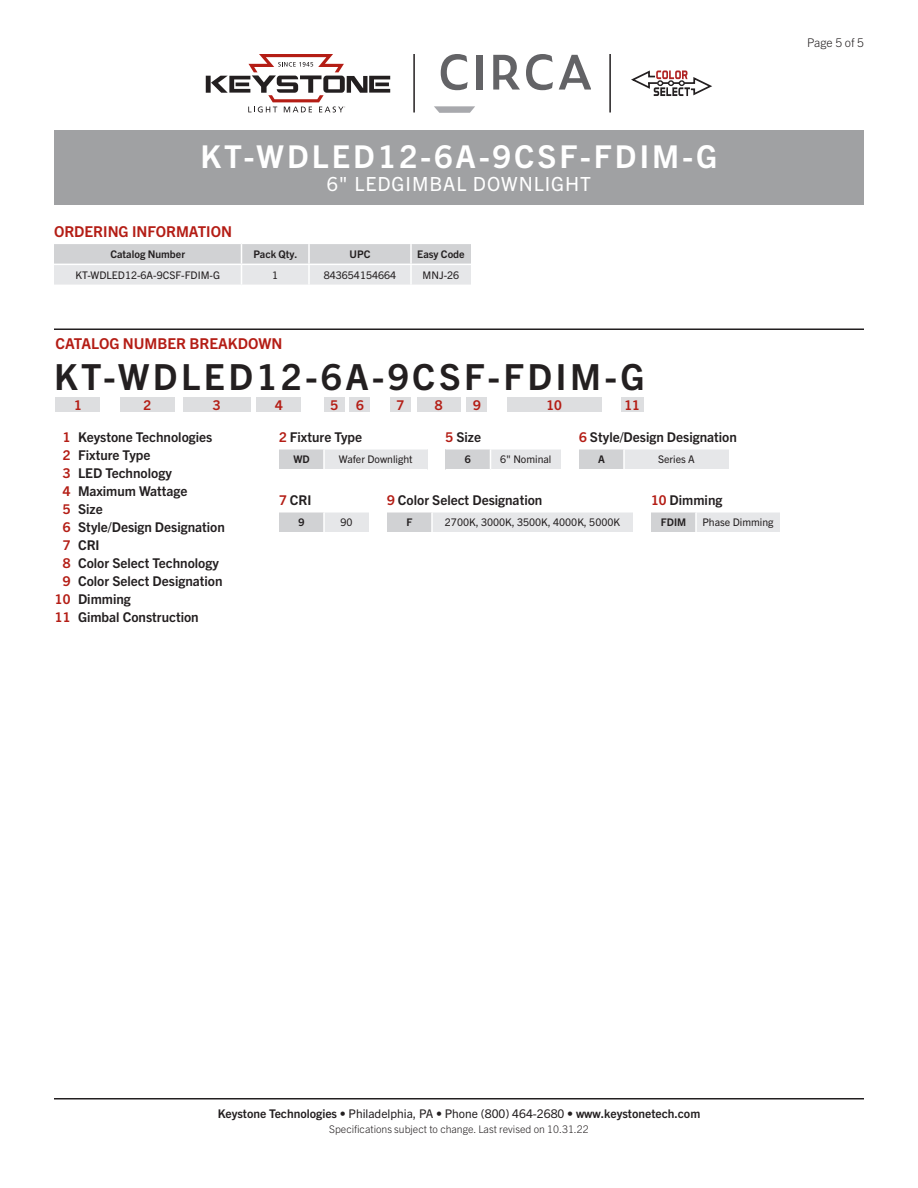
<style>
.page{position:relative;width:918px;height:1188px;background:#fff}
.page>*{position:absolute;margin:0;border:0;box-sizing:border-box;transform-origin:0 0}
.CatalogNumber{font:700 36px "Trade Gothic Next LT Pro";letter-spacing:.1em;color:#231f20}
.t1{font:700 31.5px "Trade Gothic Next LT Pro";letter-spacing:.1em;color:#fff}
.SubTitle{font:19.5px "Trade Gothic Next LT Pro";letter-spacing:.05em;color:#fff}
.Heading_01{font:700 15px "Trade Gothic Next LT Pro";color:#b41d15}
.Catalog_Key{font:700 13.5px "Trade Gothic Next LT Pro";color:#231f20}
.Catalog_Key_Table_He{font:700 13.5px "Trade Gothic Next LT Pro";color:#231f20}
.Catalog_BarNumber{font:700 13.5px "Trade Gothic Next LT Pro";color:#b41d15}
.t2{font:700 12px "Trade Gothic Next LT Pro";color:#231f20}
.Page{font:300 12px "Trade Gothic Next LT Pro";color:#231f20}
.Table_Text{font:10.5px "Trade Gothic Next LT Pro";color:#231f20}
.Rev{font:300 10.5px "Trade Gothic Next LT Pro";color:#231f20}
.Table_Header{font:700 10.5px "Trade Gothic Next LT Pro";color:#231f20}
.Table_Text-2{font:700 10.5px "Trade Gothic Next LT Pro";color:#231f20}
.s1{color:#b41d15}
.s2{font-weight:400}
</style>
<div class="page">
<hr style="left:54px;top:1098px;width:810px;height:2px;background:#231f20">
<hr style="left:54px;top:328px;width:810px;height:2px;background:#231f20">
<div style="left:56px;top:398px;width:44px;height:14px;background:#dddee0"></div>
<div style="left:120px;top:398px;width:55px;height:14px;background:#dddee0"></div>
<div style="left:507px;top:398px;width:95px;height:14px;background:#dddee0"></div>
<div style="left:621px;top:398px;width:23px;height:14px;background:#dddee0"></div>
<div style="left:183px;top:398px;width:67px;height:14px;background:#dddee0"></div>
<div style="left:350px;top:398px;width:20px;height:14px;background:#dddee0"></div>
<div style="left:256px;top:398px;width:46px;height:14px;background:#dddee0"></div>
<div style="left:324px;top:398px;width:21px;height:14px;background:#dddee0"></div>
<div style="left:390px;top:398px;width:21px;height:14px;background:#dddee0"></div>
<div style="left:417px;top:398px;width:43px;height:14px;background:#dddee0"></div>
<div style="left:466px;top:398px;width:22px;height:14px;background:#dddee0"></div>
<svg style="left:54px;top:244px;width:417px;height:41px;background:#dddedf"></svg>
<hr style="left:309px;top:264px;width:102px;height:1px;background:#fff">
<hr style="left:308px;top:265px;width:2px;height:20px;background:#fff">
<hr style="left:411px;top:264px;width:60px;height:1px;background:#fff">
<hr style="left:410px;top:265px;width:2px;height:20px;background:#fff">
<div style="left:387px;top:512px;width:45px;height:21px;background:#d1d2d4"></div>
<div style="left:432px;top:512px;width:201px;height:21px;background:#e6e7e9"></div>
<svg style="left:431px;top:513px;width:2px;height:19px"></svg>
<hr style="left:387px;top:511px;width:45px;height:2px;background:#fff">
<hr style="left:432px;top:511px;width:201px;height:2px;background:#fff">
<hr style="left:387px;top:532px;width:45px;height:2px;background:#fff">
<hr style="left:432px;top:532px;width:201px;height:2px;background:#fff">
<div style="left:279px;top:449px;width:45px;height:21px;background:#d1d2d4"></div>
<div style="left:324px;top:449px;width:104px;height:21px;background:#e6e7e9"></div>
<svg style="left:323px;top:450px;width:2px;height:19px"></svg>
<hr style="left:279px;top:448px;width:45px;height:2px;background:#fff">
<hr style="left:324px;top:448px;width:104px;height:2px;background:#fff">
<hr style="left:279px;top:469px;width:45px;height:2px;background:#fff">
<hr style="left:324px;top:469px;width:104px;height:2px;background:#fff">
<div style="left:446px;top:449px;width:44px;height:21px;background:#d1d2d4"></div>
<div style="left:490px;top:449px;width:71px;height:21px;background:#e6e7e9"></div>
<svg style="left:490px;top:450px;width:1px;height:19px"></svg>
<hr style="left:446px;top:448px;width:44px;height:2px;background:#fff">
<hr style="left:490px;top:448px;width:71px;height:2px;background:#fff">
<hr style="left:446px;top:469px;width:44px;height:2px;background:#fff">
<hr style="left:490px;top:469px;width:71px;height:2px;background:#fff">
<div style="left:579px;top:449px;width:45px;height:21px;background:#d1d2d4"></div>
<div style="left:624px;top:449px;width:105px;height:21px;background:#e6e7e9"></div>
<svg style="left:623px;top:450px;width:2px;height:19px"></svg>
<hr style="left:579px;top:448px;width:45px;height:2px;background:#fff">
<hr style="left:624px;top:448px;width:105px;height:2px;background:#fff">
<hr style="left:579px;top:469px;width:45px;height:2px;background:#fff">
<hr style="left:624px;top:469px;width:105px;height:2px;background:#fff">
<div style="left:279px;top:512px;width:45px;height:21px;background:#d1d2d4"></div>
<div style="left:324px;top:512px;width:45px;height:21px;background:#e6e7e9"></div>
<svg style="left:323px;top:513px;width:2px;height:19px"></svg>
<hr style="left:279px;top:511px;width:45px;height:2px;background:#fff">
<hr style="left:324px;top:511px;width:45px;height:2px;background:#fff">
<hr style="left:279px;top:532px;width:45px;height:2px;background:#fff">
<hr style="left:324px;top:532px;width:45px;height:2px;background:#fff">
<div style="left:651px;top:512px;width:45px;height:21px;background:#d1d2d4"></div>
<div style="left:696px;top:512px;width:84px;height:21px;background:#e6e7e9"></div>
<svg style="left:695px;top:513px;width:2px;height:19px"></svg>
<hr style="left:651px;top:511px;width:45px;height:2px;background:#fff">
<hr style="left:696px;top:511px;width:84px;height:2px;background:#fff">
<hr style="left:651px;top:532px;width:45px;height:2px;background:#fff">
<hr style="left:696px;top:532px;width:84px;height:2px;background:#fff">
<svg style="left:631px;top:70px;width:81px;height:26px"></svg>
<hr style="left:413px;top:54px;width:2px;height:58px;background:#231f20">
<hr style="left:609px;top:54px;width:2px;height:58px;background:#231f20">
<svg style="left:206px;top:54px;width:184px;height:58px"></svg>
<svg style="left:441px;top:54px;width:27px;height:36px"></svg>
<div style="left:477px;top:55px;width:6px;height:35px;background:#636366"></div>
<svg style="left:493px;top:55px;width:27px;height:35px"></svg>
<svg style="left:526px;top:54px;width:27px;height:36px"></svg>
<svg style="left:559px;top:55px;width:32px;height:35px"></svg>
<svg style="left:434px;top:106px;width:41px;height:6px"></svg>
<div style="left:54px;top:130px;width:810px;height:75px;background:#a0a1a3"></div>
<p class="Page" style="left:807px;top:34px;width:58px">Page 5 of 5</p>
<p class="t1" style="left:201px;top:135px;width:518px">KT-WDLED12-6A-9CSF-FDIM-G</p>
<p class="SubTitle" style="left:327px;top:171px;width:266px">6" LEDGIMBAL DOWNLIGHT</p>
<p class="Heading_01" style="left:54px;top:221px;width:180px">ORDERING INFORMATION</p>
<p class="Table_Header" style="left:110px;top:247px;width:76px">Catalog Number</p>
<p class="Table_Header" style="left:254px;top:247px;width:45px">Pack Qty.</p>
<p class="Table_Header" style="left:350px;top:247px;width:22px">UPC</p>
<p class="Table_Header" style="left:417px;top:247px;width:49px">Easy Code</p>
<p class="Table_Text" style="left:75px;top:268px;width:146px">KT-WDLED12-6A-9CSF-FDIM-G</p>
<p class="Table_Text" style="left:272px;top:268px;width:8px">1</p>
<p class="Table_Text" style="left:324px;top:268px;width:74px">843654154664</p>
<p class="Table_Text" style="left:423px;top:268px;width:38px">MNJ-26</p>
<p class="Heading_01" style="left:56px;top:333px;width:228px">CATALOG NUMBER BREAKDOWN</p>
<p class="CatalogNumber" style="left:54px;top:352px;width:592px">KT-WDLED12-6A-9CSF-FDIM-G</p>
<p class="Catalog_BarNumber" style="left:74px;top:396px;width:9px">1</p>
<p class="Catalog_BarNumber" style="left:143px;top:396px;width:9px">2</p>
<p class="Catalog_BarNumber" style="left:213px;top:396px;width:9px">3</p>
<p class="Catalog_BarNumber" style="left:275px;top:396px;width:9px">4</p>
<p class="Catalog_BarNumber" style="left:331px;top:396px;width:9px">5</p>
<p class="Catalog_BarNumber" style="left:356px;top:396px;width:9px">6</p>
<p class="Catalog_BarNumber" style="left:397px;top:396px;width:9px">7</p>
<p class="Catalog_BarNumber" style="left:435px;top:396px;width:9px">8</p>
<p class="Catalog_BarNumber" style="left:473px;top:396px;width:9px">9</p>
<p class="Catalog_BarNumber" style="left:547px;top:396px;width:17px">10</p>
<p class="Catalog_BarNumber" style="left:625px;top:396px;width:17px">11</p>
<p class="Catalog_Key" style="left:63px;top:428px;width:151px"><span class="s1">1</span> Keystone Technologies</p>
<p class="Catalog_Key" style="left:63px;top:446px;width:89px"><span class="s1">2</span> Fixture Type</p>
<p class="Catalog_Key" style="left:63px;top:464px;width:111px"><span class="s1">3</span> LED Technology</p>
<p class="Catalog_Key" style="left:63px;top:482px;width:126px"><span class="s1">4</span> Maximum Wattage</p>
<p class="Catalog_Key" style="left:63px;top:500px;width:41px"><span class="s1">5</span> Size</p>
<p class="Catalog_Key" style="left:63px;top:518px;width:164px"><span class="s1">6</span> Style/Design Designation</p>
<p class="Catalog_Key" style="left:63px;top:536px;width:38px"><span class="s1">7</span> CRI</p>
<p class="Catalog_Key" style="left:63px;top:554px;width:158px"><span class="s1">8</span> Color Select Technology</p>
<p class="Catalog_Key" style="left:63px;top:572px;width:161px"><span class="s1">9</span> Color Select Designation</p>
<p class="Catalog_Key" style="left:55px;top:590px;width:77px"><span class="s1">10</span> Dimming</p>
<p class="Catalog_Key" style="left:55px;top:608px;width:145px"><span class="s1">11</span> Gimbal Construction</p>
<p class="Catalog_Key_Table_He" style="left:279px;top:428px;width:85px"><span class="s1">2</span> Fixture Type</p>
<p class="Table_Text-2" style="left:293px;top:452px;width:18px">WD</p>
<p class="Table_Text" style="left:339px;top:452px;width:75px">Wafer Downlight</p>
<p class="Catalog_Key_Table_He" style="left:446px;top:428px;width:37px"><span class="s1">5</span> Size</p>
<p class="Table_Text-2" style="left:465px;top:452px;width:8px">6</p>
<p class="Table_Text" style="left:500px;top:452px;width:53px">6" Nominal</p>
<p class="Catalog_Key_Table_He" style="left:579px;top:428px;width:159px"><span class="s1">6</span> Style/Design Designation</p>
<p class="Table_Text-2" style="left:598px;top:452px;width:8px">A</p>
<p class="Table_Text" style="left:658px;top:452px;width:38px">Series A</p>
<p class="Catalog_Key_Table_He" style="left:279px;top:491px;width:34px"><span class="s1">7</span> CRI</p>
<p class="Table_Text-2" style="left:298px;top:515px;width:8px">9</p>
<p class="Table_Text" style="left:340px;top:515px;width:14px">90</p>
<p class="Catalog_Key_Table_He" style="left:387px;top:491px;width:157px"><span class="s1">9</span> Color Select Designation</p>
<p class="Table_Text-2" style="left:407px;top:515px;width:7px">F</p>
<p class="Table_Text" style="left:445px;top:515px;width:177px">2700K, 3000K, 3500K, 4000K, 5000K</p>
<p class="Catalog_Key_Table_He" style="left:651px;top:491px;width:73px"><span class="s1">10</span> Dimming</p>
<p class="Table_Text-2" style="left:661px;top:515px;width:27px">FDIM</p>
<p class="Table_Text" style="left:702px;top:515px;width:73px">Phase Dimming</p>
<p class="t2" style="left:218px;top:1105px;width:484px">Keystone Technologies <span class="s2">• Philadelphia, PA • Phone (800) 464-2680 •</span> www.keystonetech.com</p>
<p class="Rev" style="left:329px;top:1122px;width:261px">Specifications subject to change. Last revised on 10.31.22</p>
</div>
